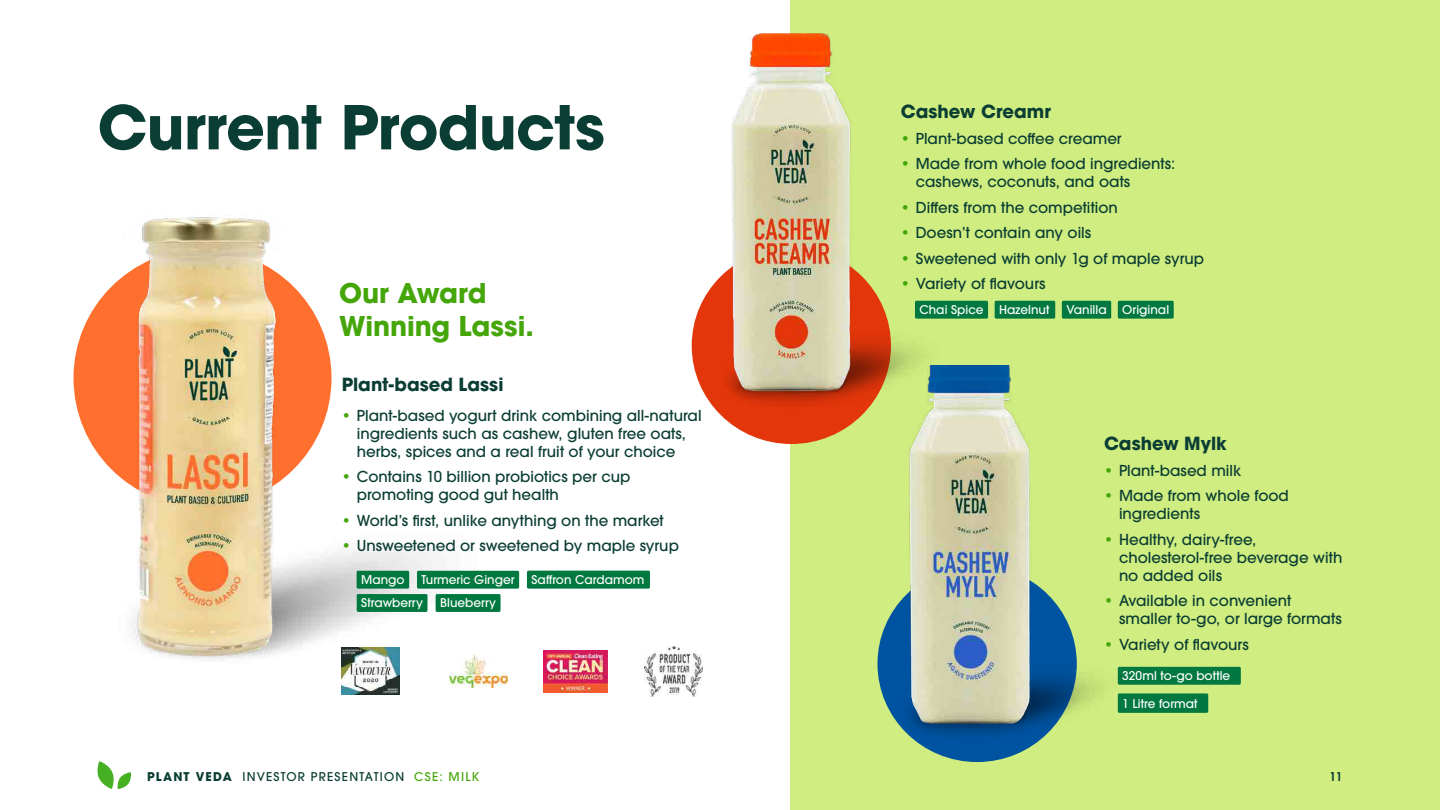
<style>
.page{position:relative;width:1440px;height:810px;background:#fff}
.page>*{position:absolute;margin:0;border:0;box-sizing:border-box;transform-origin:0 0}
.Heading_1{font:700 60px "ITC Avant Garde Pro";letter-spacing:-.015em;color:#0a3d33}
.Heading_2{font:700 27px/32.4px "ITC Avant Garde Pro";color:#45a60a}
.Heading_3{font:700 18px "ITC Avant Garde Pro";color:#0a3d33}
.t1{font:500 15px/18px "ITC Avant Garde Pro";color:#0a3d33}
.Basic_XS{font:500 12px "ITC Avant Garde Pro";color:#fff}
.t2{font:500 12px "ITC Avant Garde Pro";letter-spacing:.1em;color:#0a3d33}
.t3{font:600 12px "ITC Avant Garde Pro";color:#0a3d33}
.s1{color:#45a60a}
.s2{font-weight:700}
</style>
<div class="page">
<div style="left:74px;top:249px;width:258px;height:258px;background:#ff6f2e;border-radius:50%"></div>
<img style="left:95px;top:215px;width:395px;height:452px">
<div style="left:790px;top:0;width:650px;height:810px;background:#cfed80"></div>
<div style="left:692px;top:247px;width:199px;height:197px;background:#e3360b;border-radius:50%"></div>
<img style="left:342px;top:648px;width:57px;height:47px">
<img style="left:449px;top:655px;width:59px;height:33px">
<img style="left:544px;top:651px;width:63px;height:41px">
<img style="left:644px;top:646px;width:59px;height:50px">
<img style="left:691px;top:34px;width:250px;height:384px">
<img style="left:877px;top:600px;width:244px;height:128px">
<img style="left:882px;top:366px;width:171px;height:384px">
<div style="left:915px;top:301px;width:73px;height:18px;background:#007840;border-radius:2px"></div>
<div style="left:1118px;top:667px;width:123px;height:18px;background:#007840;border-radius:2px"></div>
<div style="left:1118px;top:693px;width:90px;height:20px;background:#007840;border-radius:2px"></div>
<div style="left:357px;top:571px;width:52px;height:18px;background:#007840;border-radius:2px"></div>
<div style="left:995px;top:301px;width:60px;height:18px;background:#007840;border-radius:2px"></div>
<div style="left:417px;top:571px;width:102px;height:18px;background:#007840;border-radius:2px"></div>
<div style="left:1062px;top:301px;width:49px;height:18px;background:#007840;border-radius:2px"></div>
<div style="left:527px;top:571px;width:123px;height:18px;background:#007840;border-radius:2px"></div>
<div style="left:1118px;top:301px;width:56px;height:18px;background:#007840;border-radius:2px"></div>
<div style="left:436px;top:594px;width:65px;height:18px;background:#007840;border-radius:2px"></div>
<div style="left:357px;top:594px;width:70px;height:18px;background:#007840;border-radius:2px"></div>
<svg style="left:97px;top:761px;width:34px;height:28px"></svg>
<p class="Heading_1" style="left:98px;top:87px;width:509px">Current Products</p>
<p class="Heading_2" style="left:339px;top:277px;width:196px">Our Award<br>Winning Lassi.</p>
<p class="Heading_3" style="left:342px;top:373px;width:163px">Plant-based Lassi</p>
<p class="t1" style="left:357px;top:406px;width:346px;text-indent:-15px"><span class="s1">•</span> Plant-based yogurt drink combining all-natural ingredients such as cashew, gluten free oats, herbs, spices and a real fruit of your choice</p>
<p class="t1" style="left:357px;top:468px;width:275px;text-indent:-15px"><span class="s1">•</span> Contains 10 billion probiotics per cup promoting good gut health</p>
<p class="t1" style="left:342px;top:511px;width:323px"><span class="s1">•</span> World’s first, unlike anything on the market</p>
<p class="t1" style="left:342px;top:537px;width:339px"><span class="s1">•</span> Unsweetened or sweetened by maple syrup</p>
<p class="Basic_XS" style="left:361px;top:572px;width:45px">Mango</p>
<p class="Basic_XS" style="left:422px;top:572px;width:95px">Turmeric Ginger</p>
<p class="Basic_XS" style="left:361px;top:595px;width:63px">Strawberry</p>
<p class="Basic_XS" style="left:440px;top:595px;width:57px">Blueberry</p>
<p class="Basic_XS" style="left:531px;top:572px;width:115px">Saffron Cardamom</p>
<p class="Heading_3" style="left:901px;top:100px;width:152px">Cashew Creamr</p>
<p class="t1" style="left:901px;top:129px;width:223px"><span class="s1">•</span> Plant-based coffee creamer</p>
<p class="t1" style="left:916px;top:155px;width:261px;text-indent:-15px"><span class="s1">•</span> Made from whole food ingredients: cashews, coconuts, and oats</p>
<p class="t1" style="left:901px;top:198px;width:219px"><span class="s1">•</span> Differs from the competition</p>
<p class="t1" style="left:901px;top:224px;width:192px"><span class="s1">•</span> Doesn’t contain any oils</p>
<p class="t1" style="left:901px;top:249px;width:305px"><span class="s1">•</span> Sweetened with only 1g of maple syrup</p>
<p class="t1" style="left:901px;top:275px;width:146px"><span class="s1">•</span> Variety of flavours</p>
<p class="Basic_XS" style="left:920px;top:302px;width:66px">Chai Spice</p>
<p class="Basic_XS" style="left:999px;top:302px;width:52px">Hazelnut</p>
<p class="Basic_XS" style="left:1066px;top:302px;width:42px">Vanilla</p>
<p class="Basic_XS" style="left:1122px;top:302px;width:48px">Original</p>
<p class="Heading_3" style="left:1104px;top:432px;width:124px">Cashew Mylk</p>
<p class="t1" style="left:1104px;top:461px;width:139px"><span class="s1">•</span> Plant-based milk</p>
<p class="t1" style="left:1119px;top:487px;width:171px;text-indent:-15px"><span class="s1">•</span> Made from whole food ingredients</p>
<p class="t1" style="left:1119px;top:530px;width:225px;text-indent:-15px"><span class="s1">•</span> Healthy, dairy-free, cholesterol-free beverage with no added oils</p>
<p class="t1" style="left:1119px;top:592px;width:224px;text-indent:-15px"><span class="s1">•</span> Available in convenient smaller to-go, or large formats</p>
<p class="t1" style="left:1104px;top:635px;width:146px"><span class="s1">•</span> Variety of flavours</p>
<p class="Basic_XS" style="left:1122px;top:668px;width:110px">320ml to-go bottle</p>
<p class="Basic_XS" style="left:1122px;top:696px;width:77px">1 Litre format</p>
<p class="t2" style="left:147px;top:769px;width:334px"><span class="s2">PLANT VEDA</span> INVESTOR PRESENTATION <span class="s1">CSE: MILK</span></p>
<p class="t3" style="left:1329px;top:769px;width:15px">11</p>
</div>
